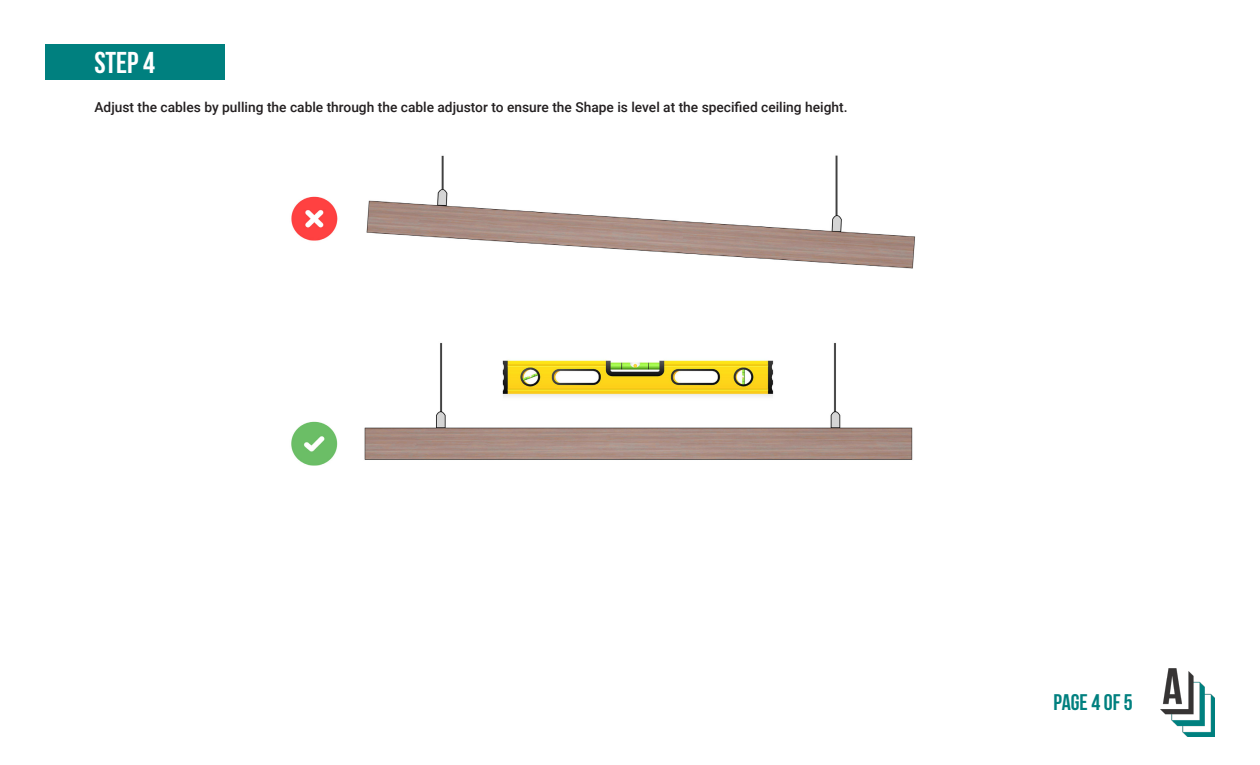
<style>
.page{position:relative;width:1260px;height:765px;background:#fff}
.page>*{position:absolute;margin:0;border:0;box-sizing:border-box;transform-origin:0 0}
.t1{font:700 30px "Bebas Neue";color:#fff}
.t2{font:700 22.5px "Bebas Neue";color:#00807f}
.t3{font:500 13.75px "Roboto";color:#231f20}
</style>
<div class="page">
<img style="left:291px;top:155px;width:625px;height:311px">
<img style="left:1160px;top:668px;width:55px;height:68px">
<div style="left:45px;top:45px;width:179px;height:35px;background:#00807f"></div>
<p class="t1" style="left:94px;top:46px;width:62px">STEP 4</p>
<p class="t3" style="left:94px;top:97px;width:755px">Adjust the cables by pulling the cable through the cable adjustor to ensure the Shape is level at the specified ceiling height.</p>
<p class="t2" style="left:1053px;top:690px;width:81px">PAGE 4 OF 5</p>
</div>
